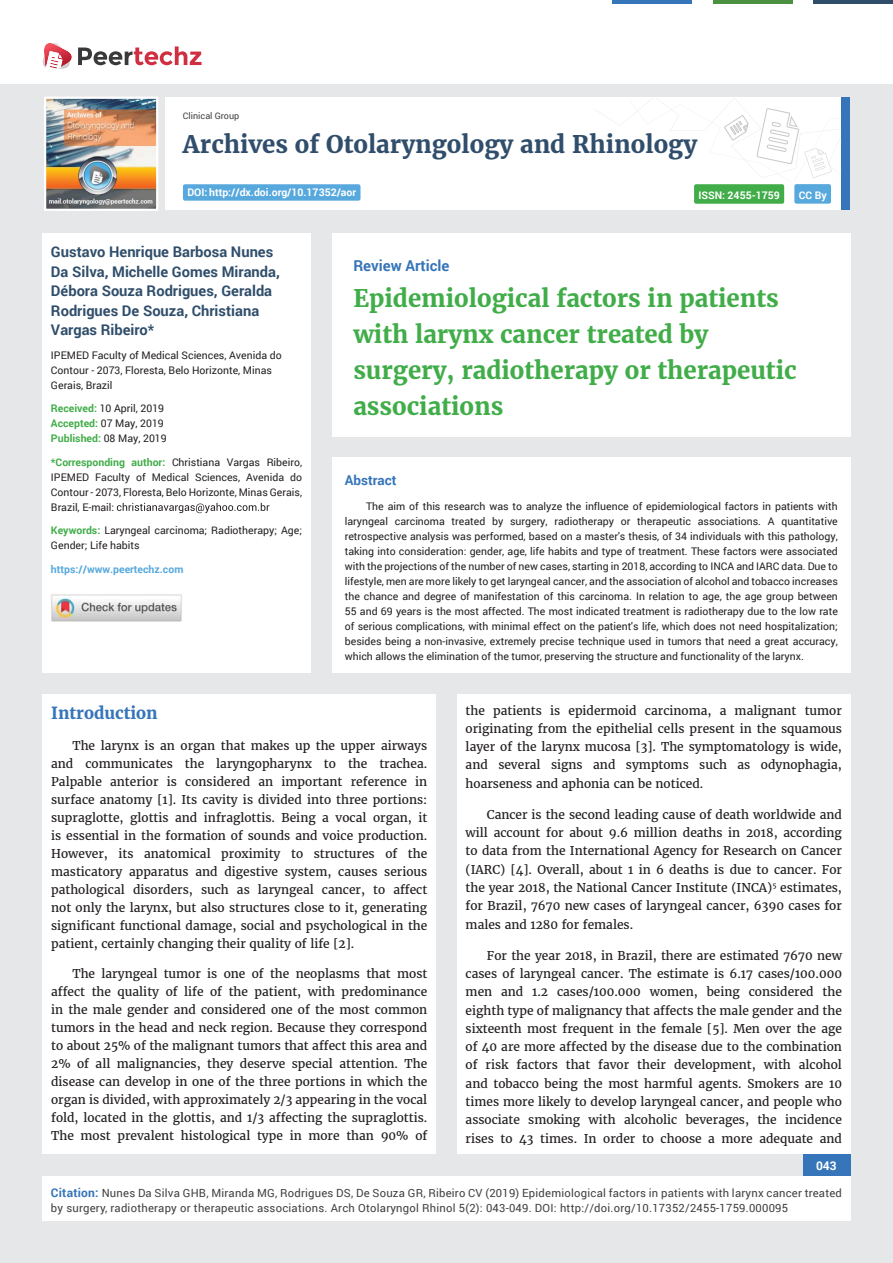
<style>
.page{position:relative;width:893px;height:1263px;background:#e6e7e8}
.page>*{position:absolute;margin:0;border:0;box-sizing:border-box;transform-origin:0 0}
.t1{font:700 24px/36px "Merriweather";color:#41ad49}
.t2{font:700 24px "Merriweather";color:#304e6b}
.t3{font:700 16.5px "Merriweather";color:#3675b9}
.t4{font:700 15px "Roboto";color:#3675b9}
.t5{font:700 14.7px/19.5px "Roboto";color:#304e6b}
.t6{font:700 13.5px "Roboto";color:#3675b9}
.t7{font:12px/18px "Merriweather";color:#231f20;text-align:justify}
.t8{font:700 12px "Roboto";color:#fff}
.t9{font:11.25px/15px "Roboto";letter-spacing:.02em;color:#404041}
.t10{font:10.5px/15px "Roboto";color:#231f20}
.t11{font:700 10.5px "Roboto";color:#fff}
.t12{font:700 10.5px "Roboto";color:#56a8dd}
.t13{font:9px "Roboto";color:#404041}
.s1{font-weight:700;color:#41ad49}
.s2{font-weight:700;font-size:12px;color:#3675b9}
</style>
<div class="page">
<div style="left:165px;top:98px;width:684px;height:112px;background:#fff"></div>
<svg style="left:596px;top:99px;width:245px;height:79px"></svg>
<div style="left:841px;top:98px;width:8px;height:112px;background:#3675b9"></div>
<img style="left:47px;top:100px;width:108px;height:108px">
<div style="left:44px;top:97px;width:114px;height:114px;border:2px solid #fff"></div>
<div style="left:0;top:0;width:893px;height:83px;background:#fff"></div>
<div style="left:694px;top:184px;width:90px;height:20px;background:#41ad49;border-radius:2px"></div>
<div style="left:794px;top:184px;width:37px;height:20px;background:#56a8dd;border-radius:2px"></div>
<hr style="left:713px;top:0;width:79px;height:3px;background:#4c9041">
<hr style="left:612px;top:0;width:80px;height:3px;background:#3675b9">
<hr style="left:813px;top:0;width:80px;height:3px;background:#304e6b">
<div style="left:803px;top:1154px;width:47px;height:50px;background:#3675b9"></div>
<div style="left:42px;top:1176px;width:808px;height:44px;background:#fff"></div>
<svg style="left:42px;top:43px;width:159px;height:26px"></svg>
<div style="left:183px;top:184px;width:177px;height:17px;background:#56a8dd;border-radius:2px"></div>
<div style="left:332px;top:233px;width:518px;height:203px;background:#fff"></div>
<div style="left:42px;top:233px;width:269px;height:440px;background:#fff"></div>
<svg style="left:117px;top:503px;width:152px;height:10px"></svg>
<img style="left:51px;top:594px;width:131px;height:28px">
<div style="left:43px;top:694px;width:393px;height:460px;background:#fff"></div>
<div style="left:457px;top:694px;width:393px;height:460px;background:#fff"></div>
<div style="left:332px;top:458px;width:518px;height:215px;background:#fff"></div>
<p class="t13" style="left:183px;top:110px;width:58px">Clinical Group</p>
<h1 class="t2" style="left:183px;top:129px;width:516px">Archives of Otolaryngology and Rhinology</h1>
<p class="t11" style="left:187px;top:185px;width:170px">DOI: http://dx.doi.org/10.17352/aor</p>
<p class="t11" style="left:698px;top:188px;width:83px">ISSN: 2455-1759</p>
<p class="t11" style="left:799px;top:188px;width:29px">CC By</p>
<p class="t5" style="left:51px;top:242px;width:230px">Gustavo Henrique Barbosa Nunes<br>Da Silva, Michelle Gomes Miranda,<br>Débora Souza Rodrigues, Geralda<br>Rodrigues De Souza, Christiana<br>Vargas Ribeiro*</p>
<p class="t10" style="left:51px;top:347px;width:232px">IPEMED Faculty of Medical Sciences, Avenida do<br>Contour - 2073, Floresta, Belo Horizonte, Minas<br>Gerais, Brazil</p>
<p class="t10" style="left:51px;top:401px;width:117px"><span class="s1">Received:</span> 10 April, 2019<br><span class="s1">Accepted:</span> 07 May, 2019<br><span class="s1">Published:</span> 08 May, 2019</p>
<p class="t10" style="left:51px;top:454px;width:253px;text-align:justify"><span class="s1">*Corresponding author:</span> Christiana Vargas Ribeiro, IPEMED Faculty of Medical Sciences, Avenida do Contour - 2073, Floresta, Belo Horizonte, Minas Gerais, Brazil, E-mail:</p>
<p class="t10" style="left:51px;top:523px;width:253px"><span class="s1">Keywords:</span> Laryngeal carcinoma; Radiotherapy; Age;<br>Gender; Life habits</p>
<p class="t12" style="left:51px;top:562px;width:134px">https://www.peertechz.com</p>
<p class="t4" style="left:353px;top:256px;width:98px">Review Article</p>
<h1 class="t1" style="left:353px;top:281px;width:445px">Epidemiological factors in patients with larynx cancer treated by surgery, radiotherapy or therapeutic associations</h1>
<p class="t6" style="left:345px;top:471px;width:53px">Abstract</p>
<p class="t10" style="left:345px;top:499px;width:494px;text-align:justify;text-indent:21px">The aim of this research was to analyze the influence of epidemiological factors in patients with laryngeal carcinoma treated by surgery, radiotherapy or therapeutic associations. A quantitative retrospective analysis was performed, based on a master's thesis, of 34 individuals with this pathology, taking into consideration: gender, age, life habits and type of treatment. These factors were associated with the projections of the number of new cases, starting in 2018, according to INCA and IARC data. Due to lifestyle, men are more likely to get laryngeal cancer, and the association of alcohol and tobacco increases the chance and degree of manifestation of this carcinoma. In relation to age, the age group between 55 and 69 years is the most affected. The most indicated treatment is radiotherapy due to the low rate of serious complications, with minimal effect on the patient's life, which does not need hospitalization; besides being a non-invasive, extremely precise technique used in tumors that need a great accuracy, which allows the elimination of the tumor, preserving the structure and functionality of the larynx.</p>
<h2 class="t3" style="left:51px;top:703px;width:108px">Introduction</h2>
<p class="t7" style="left:51px;top:736px;width:378px;text-indent:21px">The larynx is an organ that makes up the upper airways and communicates the laryngopharynx to the trachea.<br>Palpable anterior is considered an important reference in surface anatomy [1]. Its cavity is divided into three portions: supraglotte, glottis and infraglottis. Being a vocal organ, it is essential in the formation of sounds and voice production.<br>However, its anatomical proximity to structures of the masticatory apparatus and digestive system, causes serious pathological disorders, such as laryngeal cancer, to affect not only the larynx, but also structures close to it, generating significant functional damage, social and psychological in the patient, certainly changing their quality of life [2].</p>
<p class="t7" style="left:51px;top:965px;width:378px;text-indent:21px">The laryngeal tumor is one of the neoplasms that most affect the quality of life of the patient, with predominance in the male gender and considered one of the most common tumors in the head and neck region. Because they correspond to about 25% of the malignant tumors that affect this area and 2% of all malignancies, they deserve special attention. The disease can develop in one of the three portions in which the organ is divided, with approximately 2/3 appearing in the vocal fold, located in the glottis, and 1/3 affecting the supraglottis.<br>The most prevalent histological type in more than 90% of</p>
<p class="t7" style="left:466px;top:701px;width:378px">the patients is epidermoid carcinoma, a malignant tumor originating from the epithelial cells present in the squamous layer of the larynx mucosa [3]. The symptomatology is wide, and several signs and symptoms such as odynophagia, hoarseness and aphonia can be noticed.</p>
<p class="t7" style="left:466px;top:805px;width:378px;text-indent:21px">Cancer is the second leading cause of death worldwide and will account for about 9.6 million deaths in 2018, according to data from the International Agency for Research on Cancer (IARC) [4]. Overall, about 1 in 6 deaths is due to cancer. For the year 2018, the National Cancer Institute (INCA)<sup>5</sup> estimates, for Brazil, 7670 new cases of laryngeal cancer, 6390 cases for males and 1280 for females.</p>
<p class="t7" style="left:466px;top:946px;width:378px;text-indent:21px">For the year 2018, in Brazil, there are estimated 7670 new cases of laryngeal cancer. The estimate is 6.17 cases/100.000 men and 1.2 cases/100.000 women, being considered the eighth type of malignancy that affects the male gender and the sixteenth most frequent in the female [5]. Men over the age of 40 are more affected by the disease due to the combination of risk factors that favor their development, with alcohol and tobacco being the most harmful agents. Smokers are 10 times more likely to develop laryngeal cancer, and people who associate smoking with alcoholic beverages, the incidence rises to 43 times. In order to choose a more adequate and</p>
<p class="t8" style="left:816px;top:1158px;width:22px">043</p>
<p class="t9" style="left:51px;top:1185px;width:792px"><span class="s2">Citation:</span> Nunes Da Silva GHB, Miranda MG, Rodrigues DS, De Souza GR, Ribeiro CV (2019) Epidemiological factors in patients with larynx cancer treated by surgery, radiotherapy or therapeutic associations. Arch Otolaryngol Rhinol 5(2): 043-049. DOI: http://doi.org/10.17352/2455-1759.000095</p>
</div>
